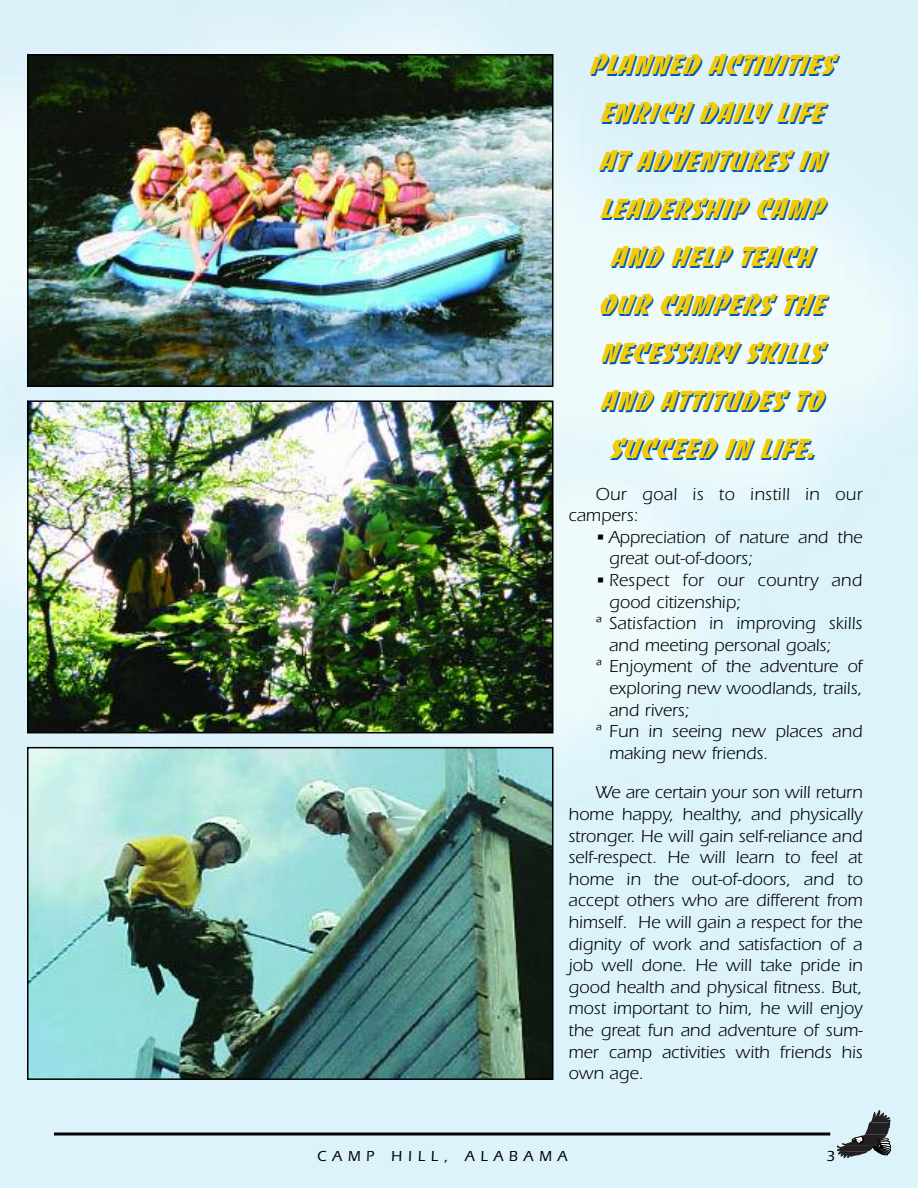
<style>
.page{position:relative;width:918px;height:1188px;background:#fff}
.page>*{position:absolute;margin:0;border:0;box-sizing:border-box;transform-origin:0 0}
.t1{font:italic 27px/48px "Banco";color:#f2cc05;text-align:center}
.t2{font:18px/21.6px "Itc Eras";color:#000}
.t3{font:18px/21.6px "Itc Eras";letter-spacing:.02em;color:#000}
.t4{font:500 15px "Itc Eras";letter-spacing:.4em;color:#000}
</style>
<div class="page">
<svg style="left:837px;top:1110px;width:54px;height:48px;background:#879196"></svg>
<svg style="left:54px;top:1132px;width:776px;height:4px;background:#363c3e"></svg>
<img style="left:30px;top:57px;width:521px;height:327px">
<div style="left:27px;top:54px;width:527px;height:333px;border:2px solid #000"></div>
<img style="left:30px;top:403px;width:521px;height:327px">
<div style="left:27px;top:400px;width:527px;height:333px;border:2px solid #000"></div>
<img style="left:30px;top:750px;width:521px;height:327px">
<div style="left:27px;top:747px;width:527px;height:333px;border:2px solid #000"></div>
<h1 class="t1" style="left:590px;top:44px;width:247px">PLA NNED A CTIVITIES<br>ENRICH DAILY LIFE<br>A T ADVENTURES IN<br>LEA DERSHIP CA MP<br>A ND HELP TEA CH<br>OUR CA MPERS THE<br>NECESSARY SKILLS<br>AND ATTITUDES TO<br>SUCCEED IN LIFE.</h1>
<p class="t3" style="left:568px;top:485px;width:296px;text-indent:27px">Our goal is to instill in our campers:</p>
<p class="t2" style="left:609px;top:528px;width:255px;text-indent:-14px">• Appreciation of nature and the great out-of-doors;</p>
<p class="t2" style="left:596px;top:571px;width:268px">• Respect for our country and</p>
<p class="t2" style="left:609px;top:593px;width:134px">good citizenship;</p>
<p class="t2" style="left:596px;top:614px;width:268px">ª Satisfaction in improving skills</p>
<p class="t2" style="left:609px;top:636px;width:224px">and meeting personal goals;</p>
<p class="t2" style="left:596px;top:657px;width:269px">ª Enjoyment of the adventure of</p>
<p class="t2" style="left:609px;top:679px;width:255px">exploring new woodlands, trails,</p>
<p class="t2" style="left:609px;top:701px;width:82px">and rivers;</p>
<p class="t2" style="left:596px;top:722px;width:268px">ª Fun in seeing new places and</p>
<p class="t2" style="left:609px;top:744px;width:161px">making new friends.</p>
<p class="t2" style="left:568px;top:784px;width:296px;text-align:justify;text-indent:27px">We are certain your son will return home happy, healthy, and physically stronger. He will gain self-reliance and self-respect. He will learn to feel at home in the out-of-doors, and to accept others who are different from himself. He will gain a respect for the dignity of work and satisfaction of a job well done. He will take pride in good health and physical fitness. But, most important to him, he will enjoy the great fun and adventure of sum&shy;mer camp activities with friends his own age.</p>
<p class="t4" style="left:317px;top:1150px;width:252px">CAMP HILL, ALABAMA</p>
<p class="t4" style="left:826px;top:1150px;width:10px">3</p>
</div>
